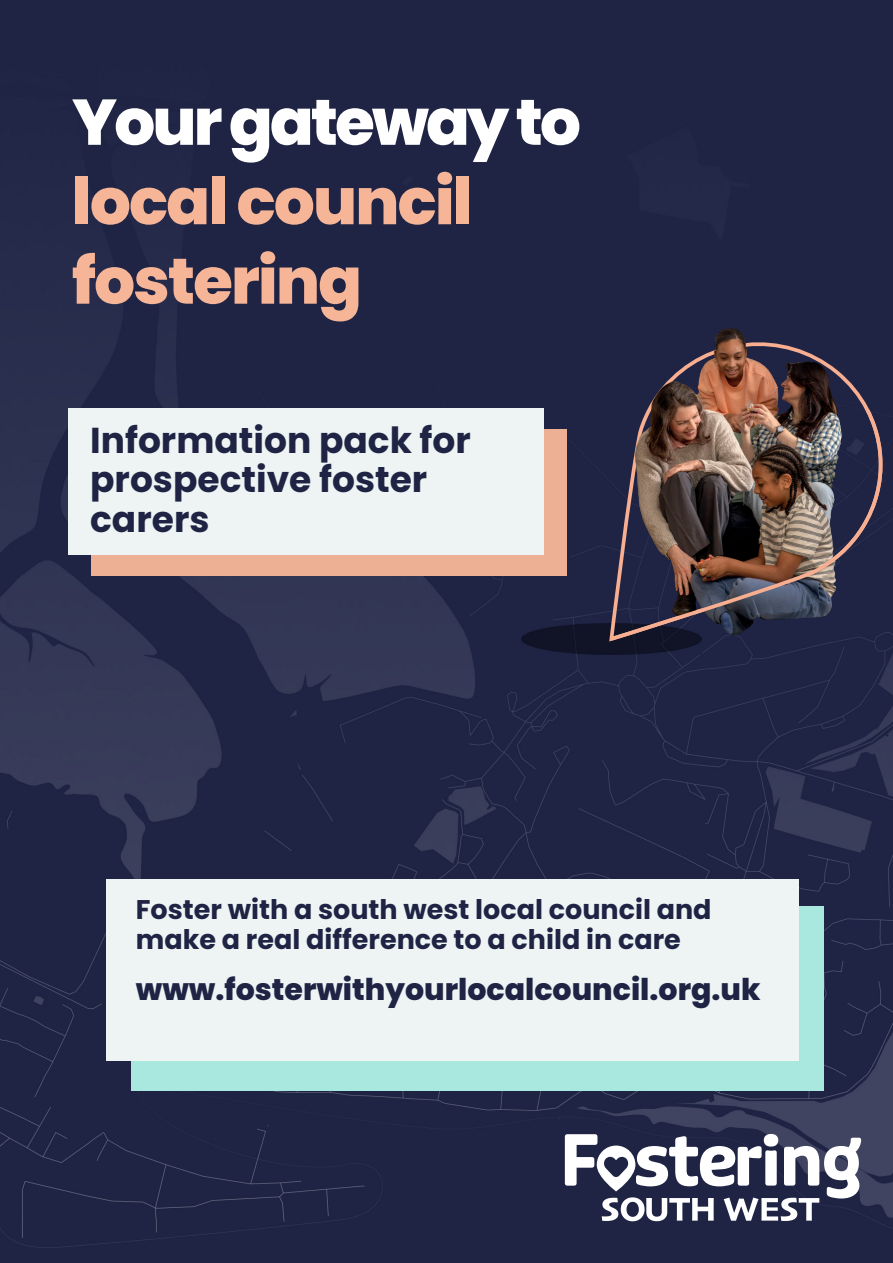
<style>
.page{position:relative;width:893px;height:1263px;background:#1f2445}
.page>*{position:absolute;margin:0;border:0;box-sizing:border-box;transform-origin:0 0}
.t1{font:800 64.5px/79.5px "Poppins";letter-spacing:-.03em;color:#f6b597}
.t2{font:800 64.5px "Poppins";letter-spacing:-.045em;color:#fff}
.t3{font:700 36px/39.6px "Poppins";color:#1f2445}
.t4{font:800 30px "Poppins";color:#1f2445}
.t5{font:700 27px/29.7px "Poppins";color:#1f2445}
</style>
<div class="page">
<img style="left:0;top:353px;width:893px;height:895px">
<div style="left:91px;top:429px;width:475px;height:147px;background:#eeb094"></div>
<div style="left:68px;top:408px;width:475px;height:146px;background:#eef4f3"></div>
<div style="left:131px;top:906px;width:693px;height:184px;background:#a8e8df"></div>
<div style="left:106px;top:880px;width:692px;height:181px;background:#eef4f3"></div>
<svg style="left:565px;top:1134px;width:296px;height:87px"></svg>
<img style="left:522px;top:623px;width:179px;height:31px">
<svg style="left:608px;top:353px;width:285px;height:290px"></svg>
<img style="left:627px;top:328px;width:219px;height:318px">
<img style="left:608px;top:405px;width:282px;height:238px">
<h1 class="t2" style="left:72px;top:77px;width:510px">Yourgatewayto</h1>
<h1 class="t1" style="left:72px;top:162px;width:402px">local council fostering</h1>
<h2 class="t3" style="left:90px;top:420px;width:382px">Information pack for prospective foster carers</h2>
<p class="t5" style="left:136px;top:895px;width:577px">Foster with a south west local council and make a real difference to a child in care</p>
<p class="t4" style="left:136px;top:968px;width:626px">www.fosterwithyourlocalcouncil.org.uk</p>
</div>
